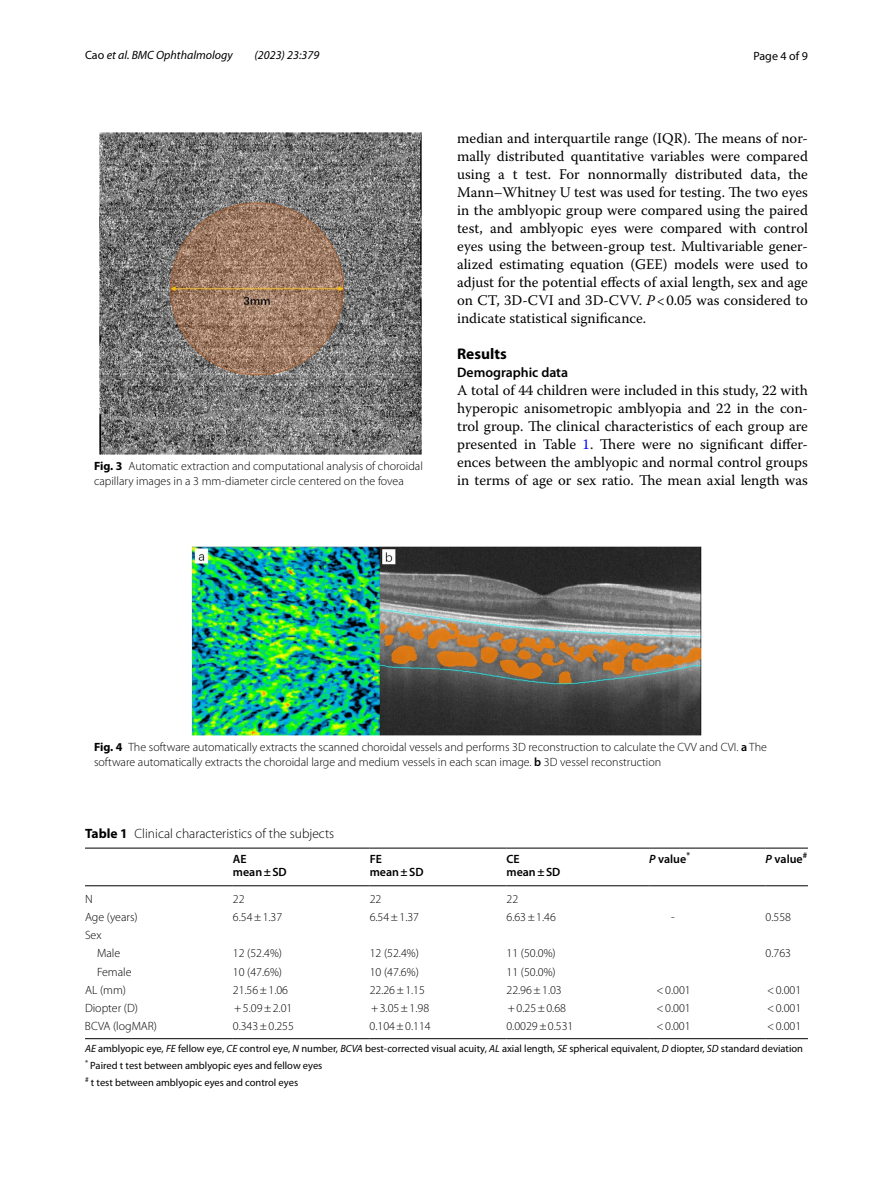
<style>
.page{position:relative;width:893px;height:1187px;background:#fff}
.page>*{position:absolute;margin:0;border:0;box-sizing:border-box;transform-origin:0 0}
.t1{font:700 15.45px "Myriad Pro";color:#000}
.t2{font:14.7px/18px "Warnock Pro";color:#000;text-align:justify}
.t3{font:600 13.8px "Myriad Pro";color:#000}
.t4{font:300 13.5px "Myriad Pro";color:#000}
.t5{font:300 12px/15px "Myriad Pro";color:#000}
.t6{font:600 12px/13.5px "Myriad Pro";color:#000}
.t7{font:italic 12px "Myriad Pro";color:#000}
.t8{font:12px "Myriad Pro";color:#000}
.t9{font:10.5px/17px "Myriad Pro";color:#000}
.s1{font-style:normal}
.s2{font-weight:700}
.s3{font-style:italic}
.s4{color:#00f}
.s5{font-weight:600}
</style>
<div class="page">
<img style="left:100px;top:133px;width:321px;height:322px">
<img style="left:191px;top:546px;width:511px;height:189px">
<hr style="left:85px;top:847px;width:148px;height:1px;background:#000">
<hr style="left:85px;top:885px;width:148px;height:1px;background:#000">
<hr style="left:233px;top:847px;width:137px;height:1px;background:#000">
<hr style="left:233px;top:885px;width:137px;height:1px;background:#000">
<hr style="left:370px;top:847px;width:136px;height:1px;background:#000">
<hr style="left:370px;top:885px;width:136px;height:1px;background:#000">
<hr style="left:506px;top:847px;width:143px;height:1px;background:#000">
<hr style="left:506px;top:885px;width:143px;height:1px;background:#000">
<hr style="left:649px;top:847px;width:117px;height:1px;background:#000">
<hr style="left:649px;top:885px;width:117px;height:1px;background:#000">
<hr style="left:766px;top:847px;width:42px;height:1px;background:#000">
<hr style="left:766px;top:885px;width:42px;height:1px;background:#000">
<hr style="left:85px;top:1038px;width:148px;height:1px;background:#000">
<hr style="left:233px;top:1038px;width:137px;height:1px;background:#000">
<hr style="left:370px;top:1038px;width:136px;height:1px;background:#000">
<hr style="left:506px;top:1038px;width:143px;height:1px;background:#000">
<hr style="left:649px;top:1038px;width:117px;height:1px;background:#000">
<hr style="left:766px;top:1038px;width:42px;height:1px;background:#000">
<p class="t7" style="left:85px;top:48px;width:149px"><span class="s1">Cao</span> et al. BMC Ophthalmology</p>
<p class="t7" style="left:255px;top:48px;width:66px">(2023) 23:379</p>
<p class="t8" style="left:753px;top:48px;width:56px">Page 4 of 9</p>
<p class="t5" style="left:94px;top:459px;width:330px"><span class="s2">Fig. 3</span> Automatic extraction and computational analysis of choroidal capillary images in a 3 mm-diameter circle centered on the fovea</p>
<p class="t2" style="left:457px;top:128px;width:352px">median and interquartile range (IQR). The means of nor&shy;mally distributed quantitative variables were compared using a t test. For nonnormally distributed data, the Mann–Whitney U test was used for testing. The two eyes in the amblyopic group were compared using the paired test, and amblyopic eyes were compared with control eyes using the between-group test. Multivariable gener&shy;alized estimating equation (GEE) models were used to adjust for the potential effects of axial length, sex and age on CT, 3D-CVI and 3D-CVV. <span class="s3">P</span>&lt;0.05 was considered to indicate statistical significance.</p>
<p class="t1" style="left:457px;top:343px;width:51px">Results</p>
<p class="t3" style="left:457px;top:363px;width:113px">Demographic data</p>
<p class="t2" style="left:457px;top:380px;width:352px">A total of 44 children were included in this study, 22 with hyperopic anisometropic amblyopia and 22 in the con&shy;trol group. The clinical characteristics of each group are presented in Table <span class="s4">1</span>. There were no significant differ&shy;ences between the amblyopic and normal control groups in terms of age or sex ratio. The mean axial length was</p>
<p class="t5" style="left:94px;top:739px;width:674px"><span class="s2">Fig. 4</span> The software automatically extracts the scanned choroidal vessels and performs 3D reconstruction to calculate the CVV and CVI. <span class="s5">a</span> The software automatically extracts the choroidal large and medium vessels in each scan image. <span class="s5">b</span> 3D vessel reconstruction</p>
<p class="t4" style="left:85px;top:826px;width:251px"><span class="s2">Table 1</span> Clinical characteristics of the subjects</p>
<p class="t6" style="left:233px;top:851px;width:55px">AE mean±SD</p>
<p class="t6" style="left:370px;top:851px;width:55px">FE mean±SD</p>
<p class="t6" style="left:506px;top:851px;width:55px">CE mean±SD</p>
<p class="t6" style="left:649px;top:851px;width:42px"><span class="s3">P</span> value<sup>*</sup></p>
<p class="t6" style="left:766px;top:851px;width:43px"><span class="s3">P</span> value<sup>#</sup></p>
<p class="t5" style="left:85px;top:891px;width:9px">N</p>
<p class="t5" style="left:233px;top:891px;width:13px">22</p>
<p class="t5" style="left:370px;top:891px;width:13px">22</p>
<p class="t5" style="left:506px;top:891px;width:13px">22</p>
<p class="t5" style="left:85px;top:909px;width:54px">Age (years)</p>
<p class="t5" style="left:233px;top:909px;width:51px">6.54±1.37</p>
<p class="t5" style="left:370px;top:909px;width:51px">6.54±1.37</p>
<p class="t5" style="left:506px;top:909px;width:51px">6.63±1.46</p>
<p class="t5" style="left:671px;top:909px;width:5px">-</p>
<p class="t5" style="left:766px;top:909px;width:27px">0.558</p>
<p class="t5" style="left:97px;top:926px;width:25px;line-height:18.1px;text-indent:-12px">Sex<br>Male</p>
<p class="t5" style="left:233px;top:946px;width:51px">12 (52.4%)</p>
<p class="t5" style="left:370px;top:946px;width:51px">12 (52.4%)</p>
<p class="t5" style="left:506px;top:946px;width:51px">11 (50.0%)</p>
<p class="t5" style="left:766px;top:946px;width:27px">0.763</p>
<p class="t5" style="left:97px;top:964px;width:36px">Female</p>
<p class="t5" style="left:233px;top:964px;width:51px">10 (47.6%)</p>
<p class="t5" style="left:370px;top:964px;width:51px">10 (47.6%)</p>
<p class="t5" style="left:506px;top:964px;width:51px">11 (50.0%)</p>
<p class="t5" style="left:85px;top:982px;width:43px">AL (mm)</p>
<p class="t5" style="left:233px;top:982px;width:57px">21.56±1.06</p>
<p class="t5" style="left:370px;top:982px;width:57px">22.26±1.15</p>
<p class="t5" style="left:506px;top:982px;width:57px">22.96±1.03</p>
<p class="t5" style="left:657px;top:982px;width:36px">&lt;0.001</p>
<p class="t5" style="left:767px;top:982px;width:36px">&lt;0.001</p>
<p class="t5" style="left:85px;top:1000px;width:55px">Diopter (D)</p>
<p class="t5" style="left:234px;top:1000px;width:60px">+5.09±2.01</p>
<p class="t5" style="left:371px;top:1000px;width:60px">+3.05±1.98</p>
<p class="t5" style="left:508px;top:1000px;width:60px">+0.25±0.68</p>
<p class="t5" style="left:656px;top:1000px;width:36px">&lt;0.001</p>
<p class="t5" style="left:767px;top:1000px;width:36px">&lt;0.001</p>
<p class="t5" style="left:85px;top:1018px;width:74px">BCVA (logMAR)</p>
<p class="t5" style="left:233px;top:1018px;width:63px">0.343±0.255</p>
<p class="t5" style="left:370px;top:1018px;width:63px">0.104±0.114</p>
<p class="t5" style="left:506px;top:1018px;width:69px">0.0029±0.531</p>
<p class="t5" style="left:656px;top:1018px;width:36px">&lt;0.001</p>
<p class="t5" style="left:767px;top:1018px;width:36px">&lt;0.001</p>
<p class="t9" style="left:85px;top:1039px;width:719px"><span class="s3">AE</span> amblyopic eye, <span class="s3">FE</span> fellow eye, <span class="s3">CE</span> control eye, <span class="s3">N</span> number, <span class="s3">BCVA</span> best-corrected visual acuity, <span class="s3">AL</span> axial length, <span class="s3">SE</span> spherical equivalent, <span class="s3">D</span> diopter, <span class="s3">SD</span> standard deviation <sup>*</sup> Paired t test between amblyopic eyes and fellow eyes<br><sup>#</sup> t test between amblyopic eyes and control eyes</p>
</div>
